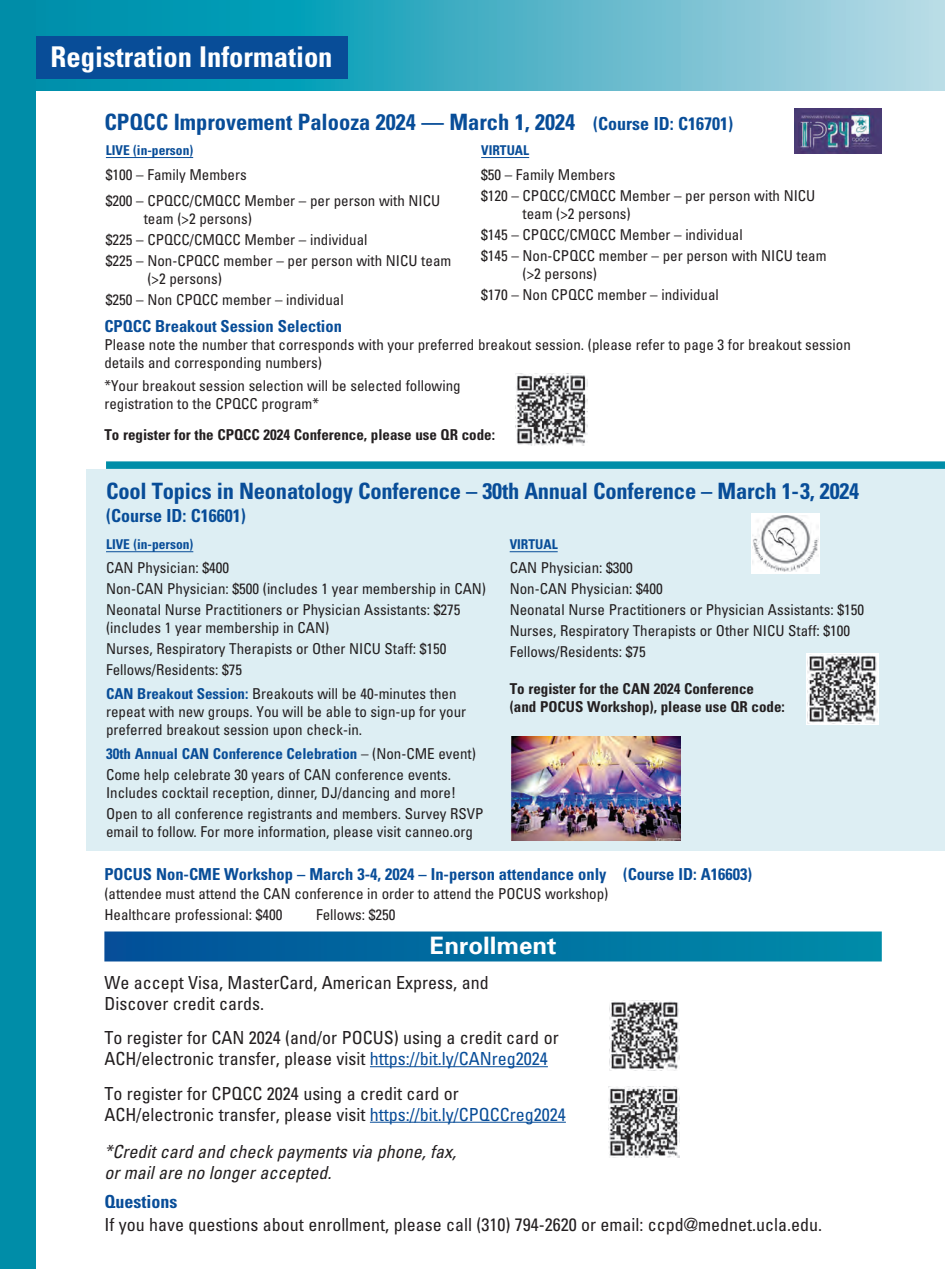
<style>
.page{position:relative;width:945px;height:1269px;background:#fff}
.page>*{position:absolute;margin:0;border:0;box-sizing:border-box;transform-origin:0 0}
.bar_head{font:700 condensed 28.65px "Univers";color:#fff}
.new_sub_with_rule{font:700 24px "Univers";color:#fff}
.moderators{font:700 condensed 22.5px "Univers";letter-spacing:-.01em;color:#084d98}
.moderators-2{font:condensed 18px/21px "Univers";color:#231f20}
.moderators-3{font:italic condensed 18px/21px "Univers";color:#231f20}
.moderators-4{font:700 condensed 18px "Univers";color:#084d98}
.moderators-5{font:700 condensed 16.5px "Univers";color:#084d98}
.moderators-6{font:condensed 15px/18px "Univers";color:#231f20}
.speaker_itals_new{font:condensed 15px/18px "Univers";color:#231f20}
.moderators-7{font:700 condensed 15px/18px "Univers";color:#231f20}
.speaker_itals_new-2{font:700 condensed 15px "Univers";color:#084d98}
.underscore_sub{font:700 condensed 13.5px "Univers";color:#084d98}
.moderators-8{font:700 condensed 13.5px "Univers";color:#084d98}
.s1{font-size:18px}
.s2{font-weight:700;color:#084d98}
.s3{font-weight:400;color:#231f20}
.s4{color:#084d98}
</style>
<div class="page">
<svg style="left:36px;top:0;width:909px;height:91px;background:#57b6c9"></svg>
<div style="left:0;top:0;width:36px;height:1269px;background:#008da8"></div>
<div style="left:36px;top:36px;width:311px;height:43px;background:#084d98"></div>
<div style="left:106px;top:461px;width:839px;height:8px;background:#008da8"></div>
<div style="left:86px;top:469px;width:859px;height:382px;background:#ddeef3"></div>
<hr style="left:106px;top:551px;width:87px;height:1px;background:#084d98">
<hr style="left:510px;top:551px;width:48px;height:1px;background:#084d98">
<div style="left:806px;top:653px;width:72px;height:72px;background:#fff"></div>
<img style="left:807px;top:654px;width:70px;height:70px">
<hr style="left:106px;top:157px;width:87px;height:1px;background:#084d98">
<hr style="left:481px;top:157px;width:48px;height:1px;background:#084d98">
<img style="left:516px;top:374px;width:71px;height:72px">
<div style="left:104px;top:932px;width:778px;height:30px;background:linear-gradient(to right,#015098,#008da9)"></div>
<hr style="left:370px;top:1066px;width:178px;height:1px;background:#084d98">
<hr style="left:370px;top:1122px;width:196px;height:1px;background:#084d98">
<svg style="left:679px;top:1096px;width:1px;height:62px"></svg>
<img style="left:608px;top:1087px;width:71px;height:71px">
<img style="left:610px;top:1001px;width:69px;height:70px">
<img style="left:794px;top:109px;width:88px;height:44px">
<div style="left:752px;top:513px;width:68px;height:61px;background:#fff"></div>
<img style="left:753px;top:516px;width:66px;height:56px">
<img style="left:512px;top:736px;width:168px;height:104px">
<p class="bar_head" style="left:51px;top:39px;width:284px">Registration Information</p>
<p class="moderators" style="left:104px;top:108px;width:630px">CPQCC Improvement Palooza 2024 — March 1, 2024 <span class="s1">(Course ID: C16701)</span></p>
<p class="underscore_sub" style="left:106px;top:141px;width:89px">LIVE (in-person)</p>
<p class="moderators-6" style="left:106px;top:165px;width:142px">$100 – Family Members</p>
<p class="moderators-6" style="left:144px;top:191px;width:298px;text-indent:-38px">$200 – CPQCC/CMQCC Member – per person with NICU team (&gt;2 persons)</p>
<p class="moderators-6" style="left:106px;top:230px;width:263px">$225 – CPQCC/CMQCC Member – individual</p>
<p class="moderators-6" style="left:147px;top:251px;width:305px;text-indent:-41px">$225 – Non-CPQCC member – per person with NICU team (&gt;2 persons)</p>
<p class="moderators-6" style="left:106px;top:290px;width:239px">$250 – Non CPQCC member – individual</p>
<p class="underscore_sub" style="left:481px;top:141px;width:50px">VIRTUAL</p>
<p class="speaker_itals_new" style="left:481px;top:165px;width:136px">$50 – Family Members</p>
<p class="speaker_itals_new" style="left:523px;top:186px;width:294px;text-indent:-41px">$120 – CPQCC/CMQCC Member – per person with NICU team (&gt;2 persons)</p>
<p class="speaker_itals_new" style="left:481px;top:225px;width:263px">$145 – CPQCC/CMQCC Member – individual</p>
<p class="speaker_itals_new" style="left:523px;top:246px;width:305px;text-indent:-41px">$145 – Non-CPQCC member – per person with NICU team (&gt;2 persons)</p>
<p class="speaker_itals_new" style="left:481px;top:285px;width:239px">$170 – Non CPQCC member – individual</p>
<p class="moderators-5" style="left:104px;top:316px;width:239px">CPQCC Breakout Session Selection</p>
<p class="moderators-6" style="left:104px;top:336px;width:748px">Please note the number that corresponds with your preferred breakout session. (please refer to page 3 for breakout session details and corresponding numbers)</p>
<p class="moderators-6" style="left:104px;top:376px;width:358px">*Your breakout session selection will be selected following registration to the CPQCC program*</p>
<p class="moderators-7" style="left:104px;top:426px;width:392px">To register for the CPQCC 2024 Conference, please use QR code:</p>
<p class="moderators" style="left:106px;top:477px;width:755px">Cool Topics in Neonatology Conference – 30th Annual Conference – March 1-3, 2024</p>
<p class="moderators-4" style="left:106px;top:504px;width:141px">(Course ID: C16601)</p>
<p class="moderators-8" style="left:106px;top:536px;width:89px">LIVE (in-person)</p>
<p class="moderators-6" style="left:106px;top:558px;width:125px">CAN Physician: $400</p>
<p class="moderators-6" style="left:106px;top:579px;width:382px">Non-CAN Physician: $500 (includes 1 year membership in CAN)</p>
<p class="moderators-6" style="left:106px;top:600px;width:356px">Neonatal Nurse Practitioners or Physician Assistants: $275 (includes 1 year membership in CAN)</p>
<p class="moderators-6" style="left:106px;top:639px;width:342px">Nurses, Respiratory Therapists or Other NICU Staff: $150</p>
<p class="moderators-6" style="left:106px;top:660px;width:138px">Fellows/Residents: $75</p>
<p class="speaker_itals_new" style="left:106px;top:684px;width:362px"><span class="s2">CAN Breakout Session:</span> Breakouts will be 40-minutes then repeat with new groups. You will be able to sign-up for your preferred breakout session upon check-in.</p>
<p class="speaker_itals_new-2" style="left:106px;top:744px;width:371px">30th Annual CAN Conference Celebration <span class="s3">– (Non-CME event)</span></p>
<p class="speaker_itals_new" style="left:106px;top:765px;width:347px">Come help celebrate 30 years of CAN conference events.</p>
<p class="speaker_itals_new" style="left:106px;top:783px;width:352px">Includes cocktail reception, dinner, DJ/dancing and more!</p>
<p class="speaker_itals_new" style="left:106px;top:804px;width:379px">Open to all conference registrants and members. Survey RSVP email to follow. For more information, please visit canneo.org</p>
<p class="underscore_sub" style="left:510px;top:536px;width:50px">VIRTUAL</p>
<p class="moderators-6" style="left:510px;top:558px;width:125px">CAN Physician: $300</p>
<p class="moderators-6" style="left:510px;top:579px;width:155px">Non-CAN Physician: $400</p>
<p class="moderators-6" style="left:510px;top:600px;width:356px">Neonatal Nurse Practitioners or Physician Assistants: $150</p>
<p class="moderators-6" style="left:510px;top:621px;width:342px">Nurses, Respiratory Therapists or Other NICU Staff: $100</p>
<p class="moderators-6" style="left:510px;top:642px;width:138px">Fellows/Residents: $75</p>
<p class="moderators-7" style="left:510px;top:680px;width:277px">To register for the CAN 2024 Conference<br>(and POCUS Workshop), please use QR code:</p>
<p class="moderators-5" style="left:104px;top:864px;width:649px">POCUS Non-CME Workshop – March 3-4, 2024 – In-person attendance only (Course ID: A16603)</p>
<p class="moderators-6" style="left:104px;top:885px;width:505px">(attendee must attend the CAN conference in order to attend the POCUS workshop)</p>
<p class="moderators-6" style="left:104px;top:906px;width:180px">Healthcare professional: $400</p>
<p class="moderators-6" style="left:316px;top:906px;width:81px">Fellows: $250</p>
<p class="new_sub_with_rule" style="left:430px;top:930px;width:128px">Enrollment</p>
<p class="moderators-2" style="left:104px;top:971px;width:386px">We accept Visa, MasterCard, American Express, and<br>Discover credit cards.</p>
<p class="moderators-2" style="left:104px;top:1027px;width:456px">To register for CAN 2024 (and/or POCUS) using a credit card or<br>ACH/electronic transfer, please visit <span class="s4">https://bit.ly/CANreg2024</span></p>
<p class="moderators-2" style="left:104px;top:1082px;width:463px">To register for CPQCC 2024 using a credit card or<br>ACH/electronic transfer, please visit <span class="s4">https://bit.ly/CPQCCreg2024</span></p>
<p class="moderators-3" style="left:104px;top:1141px;width:353px">*Credit card and check payments via phone, fax, or mail are no longer accepted.</p>
<p class="moderators-4" style="left:104px;top:1190px;width:74px">Questions</p>
<p class="moderators-2" style="left:104px;top:1214px;width:719px">If you have questions about enrollment, please call (310) 794-2620 or email: ccpd@mednet.ucla.edu.</p>
</div>
